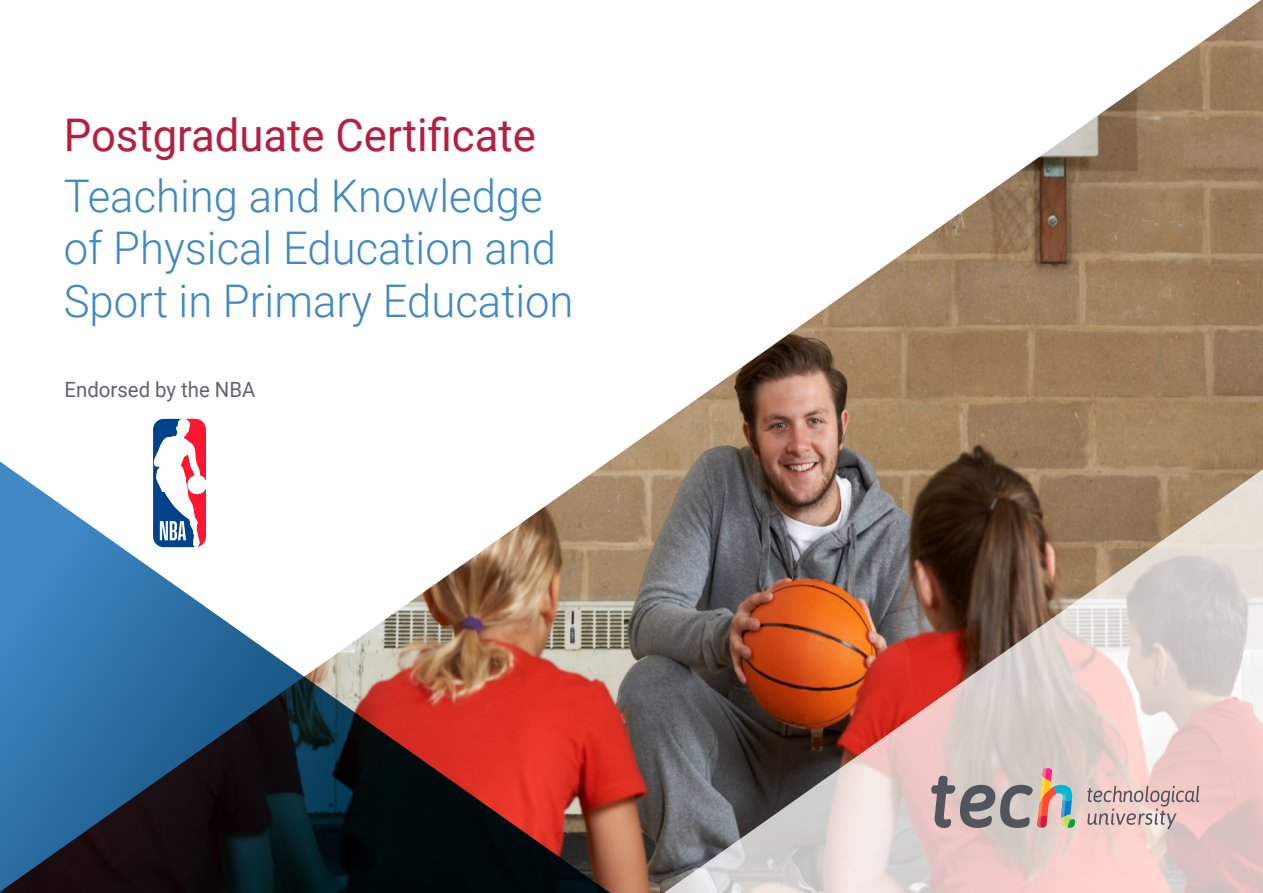
<style>
.page{position:relative;width:1263px;height:893px;background:#fff}
.page>*{position:absolute;margin:0;border:0;box-sizing:border-box;transform-origin:0 0}
.t1{font:300 45px/52.5px "Roboto";color:#4089c5}
.t2{font:45px "Roboto";color:#b61f3f}
.t3{font:21px "Roboto";color:#61646a}
</style>
<div class="page">
<img style="left:162px;top:0;width:1101px;height:454px">
<svg style="left:0;top:446px;width:640px;height:447px"></svg>
<img style="left:634px;top:454px;width:629px;height:439px">
<svg style="left:153px;top:419px;width:53px;height:128px"></svg>
<svg style="left:931px;top:768px;width:144px;height:60px;background:#b0a3a0"></svg>
<svg style="left:1087px;top:786px;width:112px;height:43px;background:#d2b7b6"></svg>
<p class="t2" style="left:64px;top:103px;width:474px">Postgraduate Certificate</p>
<p class="t1" style="left:64px;top:168px;width:511px">Teaching and Knowledge of Physical Education and<br>Sport in Primary Education</p>
<p class="t3" style="left:65px;top:375px;width:192px">Endorsed by the NBA</p>
</div>
